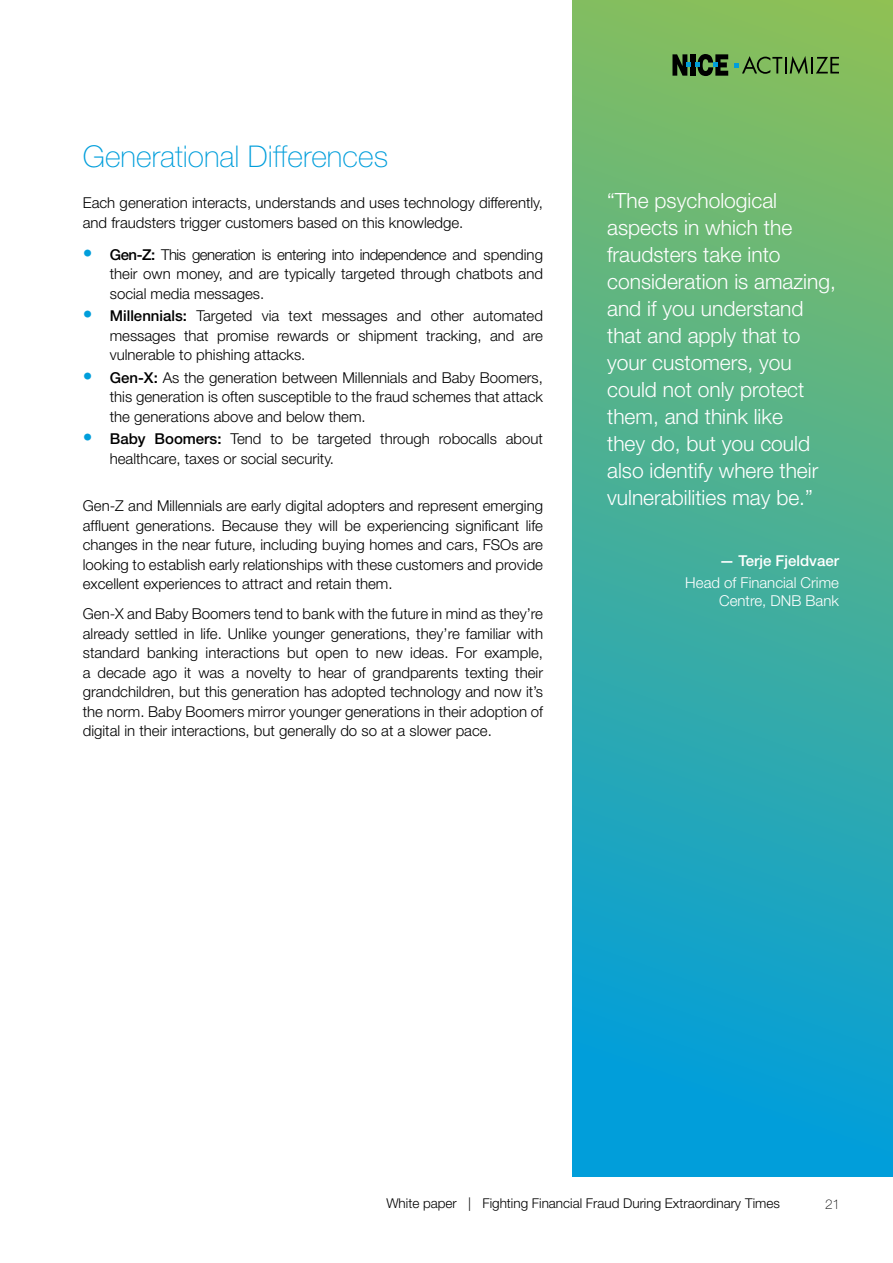
<style>
.page{position:relative;width:893px;height:1263px;background:#fff}
.page>*{position:absolute;margin:0;border:0;box-sizing:border-box;transform-origin:0 0}
.t1{font:100 30px "Helvetica Neue LT Pro";color:#009edb}
.t2{font:300 21px/27px "Helvetica Neue LT Pro";color:#fff}
.t3{font:300 15px/19.5px "Helvetica Neue LT Pro";color:#000;text-align:justify}
.t4{font:300 15px/18px "Helvetica Neue LT Pro";color:#fff;text-align:right}
.t5{font:500 15px "Helvetica Neue LT Pro";color:#fff}
.t6{font:300 13.5px "Helvetica Neue LT Pro";color:#000}
.t7{font:100 13.5px "Helvetica Neue LT Pro";color:#000}
.s1{font-size:19.5px;color:#009edb}
.s2{font-weight:500}
</style>
<div class="page">
<div style="left:572px;top:0;width:321px;height:1176px;background:linear-gradient(to bottom,#89bf5a,#009ce1)"></div>
<svg style="left:672px;top:54px;width:56px;height:22px"></svg>
<svg style="left:734px;top:56px;width:105px;height:18px;background:#608d48"></svg>
<p class="t1" style="left:83px;top:139px;width:307px">Generational Differences</p>
<p class="t3" style="left:83px;top:193px;width:462px">Each generation interacts, understands and uses technology differently, and fraudsters trigger customers based on this knowledge.</p>
<p class="t3" style="left:110px;top:244px;width:435px;text-indent:-27px"><span class="s1">•</span> <span class="s2">Gen-Z:</span> This generation is entering into independence and spending their own money, and are typically targeted through chatbots and social media messages.</p>
<p class="t3" style="left:110px;top:306px;width:435px;text-indent:-27px"><span class="s1">•</span> <span class="s2">Millennials:</span> Targeted via text messages and other automated messages that promise rewards or shipment tracking, and are vulnerable to phishing attacks.</p>
<p class="t3" style="left:110px;top:367px;width:435px;text-indent:-27px"><span class="s1">•</span> <span class="s2">Gen-X:</span> As the generation between Millennials and Baby Boomers, this generation is often susceptible to the fraud schemes that attack the generations above and below them.</p>
<p class="t3" style="left:110px;top:429px;width:435px;text-indent:-27px"><span class="s1">•</span> <span class="s2">Baby Boomers:</span> Tend to be targeted through robocalls about healthcare, taxes or social security.</p>
<p class="t3" style="left:83px;top:496px;width:462px">Gen-Z and Millennials are early digital adopters and represent emerging affluent generations. Because they will be experiencing significant life changes in the near future, including buying homes and cars, FSOs are looking to establish early relationships with these customers and provide excellent experiences to attract and retain them.</p>
<p class="t3" style="left:83px;top:604px;width:462px">Gen-X and Baby Boomers tend to bank with the future in mind as they’re already settled in life. Unlike younger generations, they’re familiar with standard banking interactions but open to new ideas. For example, a decade ago it was a novelty to hear of grandparents texting their grandchildren, but this generation has adopted technology and now it’s the norm. Baby Boomers mirror younger generations in their adoption of digital in their interactions, but generally do so at a slower pace.</p>
<p class="t2" style="left:607px;top:187px;width:230px">“The psychological aspects in which the fraudsters take into consideration is amazing, and if you understand that and apply that to your customers, you could not only protect them, and think like<br>they do, but you could also identify where their vulnerabilities may be.”</p>
<p class="t5" style="left:719px;top:551px;width:121px">— Terje Fjeldvaer</p>
<p class="t4" style="left:685px;top:573px;width:155px">Head of Financial Crime<br>Centre, DNB Bank</p>
<p class="t6" style="left:386px;top:1195px;width:395px">White paper | Fighting Financial Fraud During Extraordinary Times</p>
<p class="t7" style="left:825px;top:1196px;width:17px">21</p>
</div>
